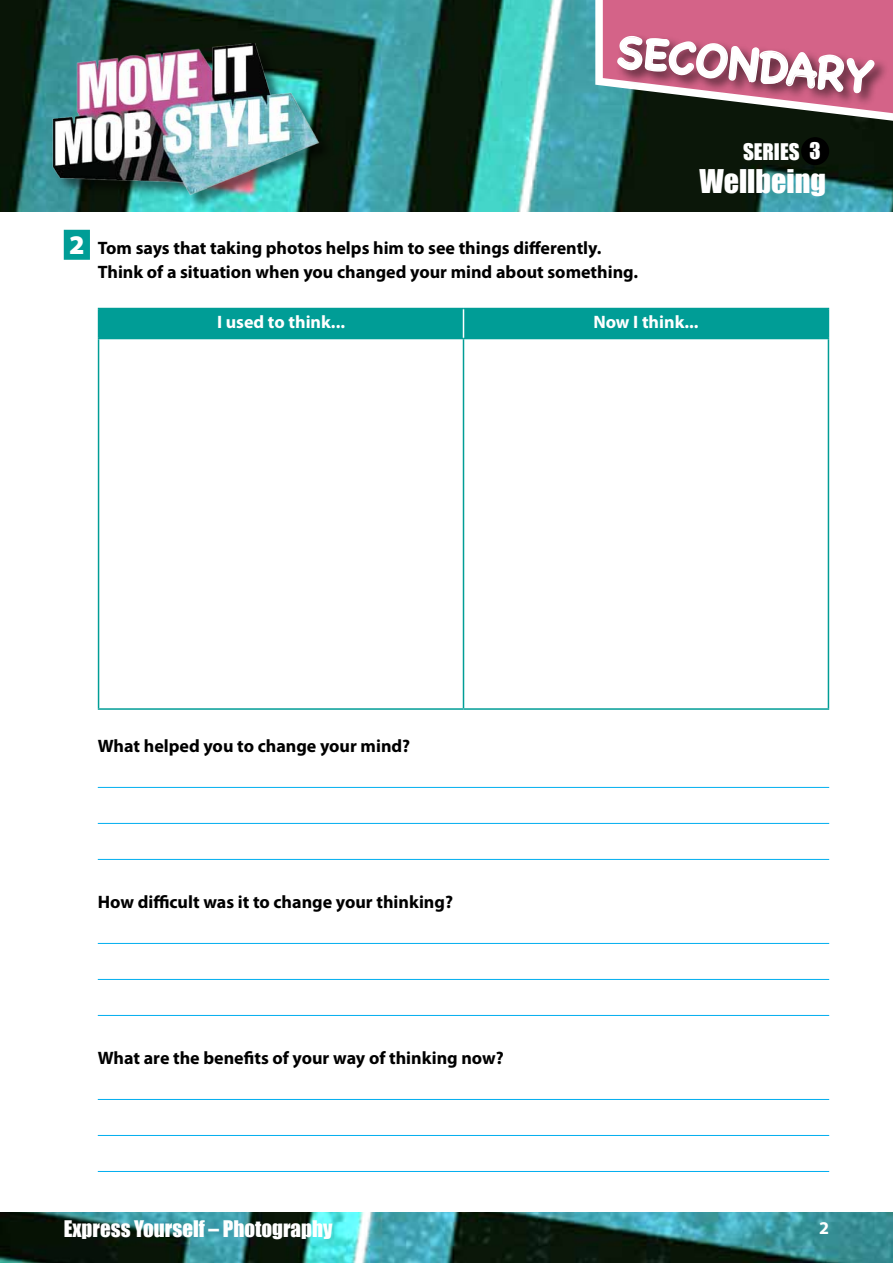
<style>
.page{position:relative;width:893px;height:1263px;background:#fff}
.page>*{position:absolute;margin:0;border:0;box-sizing:border-box;transform-origin:0 0}
.t1{font:700 45px "Chalkboard";color:#fff}
.t2{font:30px "Impact";color:#fff}
.t3{font:21px "Impact";color:#fff}
.t4{font:700 18px/24px "Myriad Pro";color:#000}
.t5{font:700 18px "Myriad Pro";color:#fff}
.s1{font-weight:900;font-size:27px;color:#fff}
</style>
<div class="page">
<img style="left:0;top:0;width:893px;height:1263px">
<div style="left:0;top:213px;width:893px;height:999px;background:#fff"></div>
<div style="left:801px;top:137px;width:28px;height:28px;background:#000;border-radius:50%"></div>
<div style="left:53px;top:45px;width:282px;height:166px;background:#000;opacity:.5"></div>
<img style="left:52px;top:44px;width:269px;height:152px">
<svg style="left:592px;top:0;width:301px;height:137px;background:#9b6376"></svg>
<div style="left:64px;top:230px;width:26px;height:30px;background:#009d96"></div>
<hr style="left:98px;top:787px;width:731px;height:1px;background:#00aeef">
<hr style="left:98px;top:823px;width:731px;height:1px;background:#00aeef">
<hr style="left:98px;top:859px;width:731px;height:1px;background:#00aeef">
<hr style="left:98px;top:943px;width:731px;height:1px;background:#00aeef">
<hr style="left:98px;top:979px;width:731px;height:1px;background:#00aeef">
<hr style="left:98px;top:1015px;width:731px;height:1px;background:#00aeef">
<hr style="left:98px;top:1099px;width:731px;height:1px;background:#00aeef">
<hr style="left:98px;top:1135px;width:731px;height:1px;background:#00aeef">
<hr style="left:98px;top:1171px;width:731px;height:1px;background:#00aeef">
<hr style="left:98px;top:338px;width:365px;height:1px;background:#009d96">
<hr style="left:98px;top:339px;width:1px;height:369px;background:#009d96">
<hr style="left:463px;top:338px;width:366px;height:1px;background:#009d96">
<hr style="left:463px;top:339px;width:1px;height:369px;background:#009d96">
<hr style="left:828px;top:339px;width:1px;height:369px;background:#009d96">
<hr style="left:98px;top:708px;width:365px;height:2px;background:#009d96">
<hr style="left:463px;top:708px;width:366px;height:2px;background:#009d96">
<div style="left:98px;top:308px;width:731px;height:30px;background:#009d96"></div>
<h1 class="t1" style="left:619px;top:24px;width:260px;rotate:6deg">SECONDARY</h1>
<p class="t3" style="left:743px;top:135px;width:79px">SERIES 3</p>
<h2 class="t2" style="left:699px;top:158px;width:128px">Wellbeing</h2>
<p class="t4" style="left:98px;top:235px;width:542px;text-indent:-29px"><span class="s1">2</span> Tom says that taking photos helps him to see things differently.<br>Think of a situation when you changed your mind about something.</p>
<p class="t5" style="left:217px;top:310px;width:129px">I used to think...</p>
<p class="t5" style="left:593px;top:310px;width:107px">Now I think...</p>
<p class="t4" style="left:98px;top:733px;width:314px">What helped you to change your mind?</p>
<p class="t4" style="left:98px;top:889px;width:357px">How difficult was it to change your thinking?</p>
<p class="t4" style="left:98px;top:1045px;width:407px">What are the benefits of your way of thinking now?</p>
<p class="t3" style="left:64px;top:1212px;width:270px">Express Yourself – Photography</p>
<p class="t5" style="left:819px;top:1216px;width:11px">2</p>
</div>
